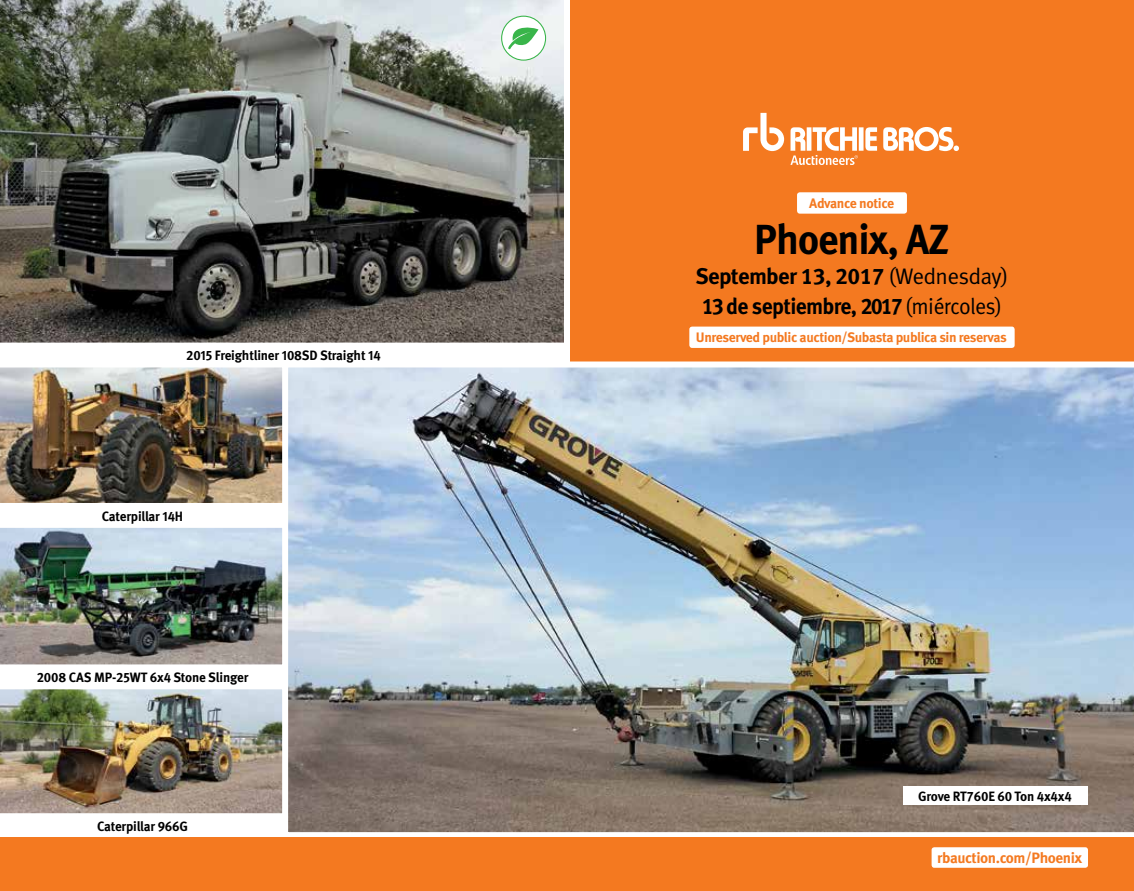
<style>
.page{position:relative;width:1134px;height:891px;background:#fff}
.page>*{position:absolute;margin:0;border:0;box-sizing:border-box;transform-origin:0 0}
.t1{font:700 42px "Meta Pro";letter-spacing:-.03em;color:#000;scale:.95 1}
.t2{font:700 22.5px/30px "Meta Pro";letter-spacing:-.03em;color:#000}
.t3{font:700 15px "Meta Pro";letter-spacing:-.03em;color:#f47920}
.t4{font:700 13.65px "Meta Pro";letter-spacing:-.03em;color:#f47920}
.t5{font:700 13.5px "Meta Pro";letter-spacing:-.015em;color:#000}
.s1{font-weight:400}
</style>
<div class="page">
<div style="left:570px;top:0;width:564px;height:362px;background:#f47920"></div>
<div style="left:797px;top:192px;width:110px;height:22px;background:#fff;border-radius:3px"></div>
<div style="left:689px;top:327px;width:326px;height:21px;background:#fff;border-radius:3px"></div>
<svg style="left:743px;top:113px;width:41px;height:38px"></svg>
<svg style="left:790px;top:127px;width:169px;height:38px"></svg>
<div style="left:0;top:837px;width:1134px;height:54px;background:#f47920"></div>
<div style="left:932px;top:847px;width:156px;height:21px;background:#fff;border-radius:3px"></div>
<svg style="left:0;top:0;width:564px;height:343px;background:#666861"></svg>
<img style="left:288px;top:367px;width:846px;height:466px">
<img style="left:0;top:367px;width:283px;height:136px">
<img style="left:0;top:528px;width:283px;height:137px">
<img style="left:0;top:689px;width:283px;height:125px">
<div style="left:903px;top:786px;width:184px;height:19px;background:#fff"></div>
<svg style="left:501px;top:16px;width:45px;height:45px"></svg>
<p class="t5" style="left:186px;top:345px;width:196px">2015 Freightliner 108SD Straight 14</p>
<p class="t5" style="left:102px;top:505px;width:83px">Caterpillar 14H</p>
<p class="t5" style="left:37px;top:667px;width:213px">2008 CAS MP-25WT 6x4 Stone Slinger</p>
<p class="t5" style="left:97px;top:816px;width:93px">Caterpillar 966G</p>
<p class="t4" style="left:809px;top:193px;width:86px">Advance notice</p>
<h1 class="t1" style="left:754px;top:207px;width:207px">Phoenix, AZ</h1>
<h2 class="t2" style="left:695px;top:260px;width:315px">September 13, 2017 <span class="s1">(Wednesday)<br></span>13 de septiembre, 2017 <span class="s1">(miércoles)</span></h2>
<p class="t4" style="left:696px;top:327px;width:312px">Unreserved public auction/Subasta publica sin reservas</p>
<p class="t5" style="left:918px;top:786px;width:155px">Grove RT760E 60 Ton 4x4x4</p>
<p class="t3" style="left:937px;top:846px;width:146px">rbauction.com/Phoenix</p>
</div>
